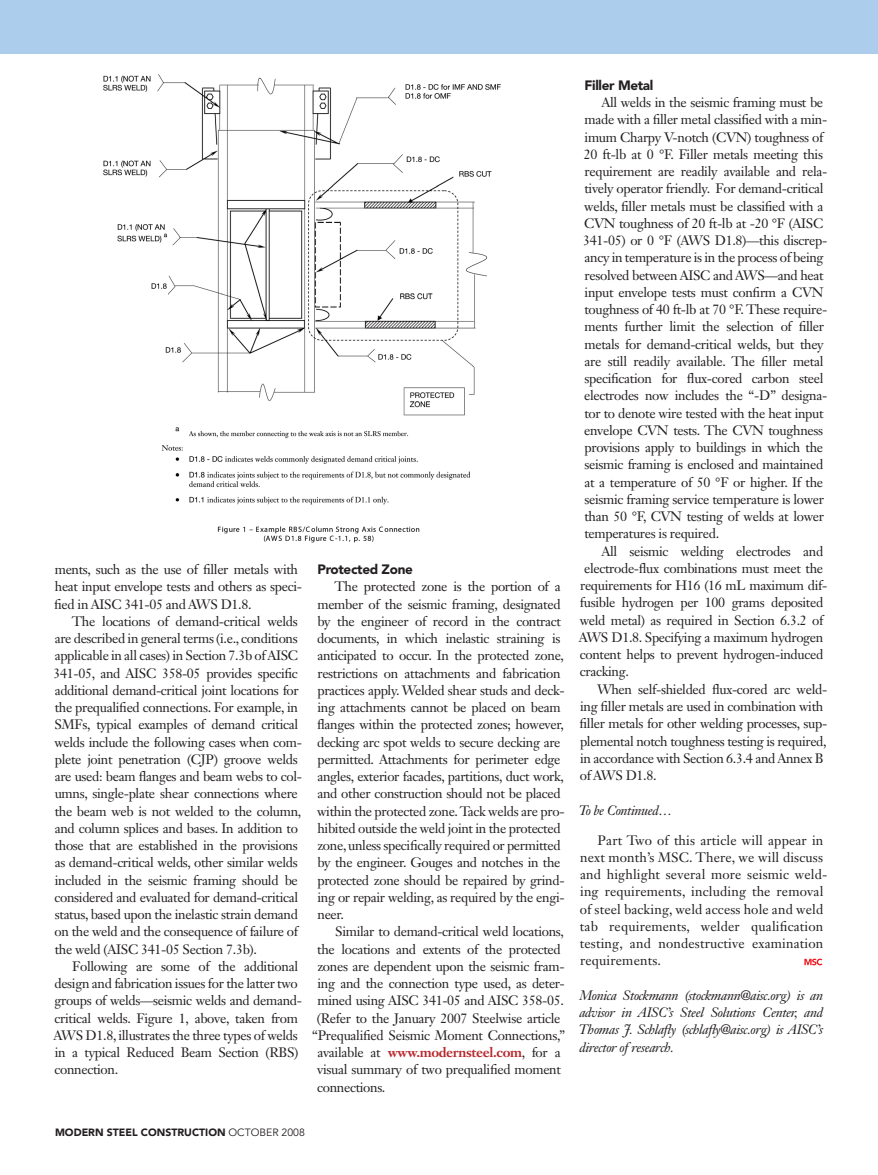
<style>
.page{position:relative;width:878px;height:1175px;background:#fff}
.page>*{position:absolute;margin:0;border:0;box-sizing:border-box;transform-origin:0 0}
.E_Article_Text{font:13.5px/17.2px "Janson Text LT Std";letter-spacing:-.025em;color:#231f20}
.E_Article_Text-2{font:13.5px/17.2px "Janson Text LT Std";letter-spacing:.01em;color:#231f20}
.E_Author_Bio{font:italic 13.5px/17.2px "Janson Text LT Std";letter-spacing:-.025em;color:#231f20;text-align:justify}
.E_Article_Text-3{font:700 13.5px "Janson Text LT Std";letter-spacing:-.025em;color:#b7282e}
.E_Article_Subheads{font:900 13.5px "Avenir LT Std";letter-spacing:-.025em;color:#231f20}
.t1{font:900 10.5px "Avenir LT Std";color:#231f20}
.s1{font-weight:400;color:#231f20}
.s2{font-weight:400}
</style>
<div class="page">
<div style="left:0;top:0;width:878px;height:53px;background:#accdeb"></div>
<svg style="left:804px;top:958px;width:18px;height:7px"></svg>
<img style="left:104px;top:74px;width:397px;height:469px">
<p class="E_Article_Text" style="left:54px;top:560px;width:249px">ments, such as the use of filler metals with heat input envelope tests and others as speci&shy;fied in AISC 341-05 and AWS D1.8.</p>
<p class="E_Article_Text" style="left:53px;top:612px;width:250px;text-indent:18px">The locations of demand-critical welds are described in general terms (i.e., conditions applicable in all cases) in Section 7.3b of AISC 341-05, and AISC 358-05 provides specific additional demand-critical joint locations for the prequalified connections. For example, in SMFs, typical examples of demand critical welds include the following cases when com&shy;plete joint penetration (CJP) groove welds are used: beam flanges and beam webs to col&shy;umns, single-plate shear connections where the beam web is not welded to the column, and column splices and bases. In addition to those that are established in the provisions as demand-critical welds, other similar welds included in the seismic framing should be considered and evaluated for demand-critical status, based upon the inelastic strain demand on the weld and the consequence of failure of the weld (AISC 341-05 Section 7.3b).</p>
<p class="E_Article_Text" style="left:54px;top:957px;width:250px;text-indent:19px">Following are some of the additional design and fabrication issues for the latter two groups of welds—seismic welds and demand&shy;critical welds. Figure 1, above, taken from AWS D1.8, illustrates the three types of welds in a typical Reduced Beam Section (RBS) connection.</p>
<p class="E_Article_Subheads" style="left:317px;top:561px;width:97px">Protected Zone</p>
<p class="E_Article_Text" style="left:317px;top:578px;width:249px;text-indent:17px">The protected zone is the portion of a member of the seismic framing, designated by the engineer of record in the contract documents, in which inelastic straining is anticipated to occur. In the protected zone, restrictions on attachments and fabrication practices apply. Welded shear studs and deck&shy;ing attachments cannot be placed on beam flanges within the protected zones; however, decking arc spot welds to secure decking are permitted. Attachments for perimeter edge angles, exterior facades, partitions, duct work, and other construction should not be placed within the protected zone. Tack welds are pro&shy;hibited outside the weld joint in the protected zone, unless specifically required or permitted by the engineer. Gouges and notches in the protected zone should be repaired by grind&shy;ing or repair welding, as required by the engi&shy;neer.</p>
<p class="E_Article_Text" style="left:335px;top:923px;width:230px">Similar to demand-critical weld locations,</p>
<p class="E_Article_Text" style="left:317px;top:940px;width:245px">the locations and extents of the protected</p>
<p class="E_Article_Text" style="left:317px;top:957px;width:249px">zones are dependent upon the seismic fram-</p>
<p class="E_Article_Text" style="left:317px;top:974px;width:249px">ing and the connection type used, as deter-</p>
<p class="E_Article_Text" style="left:317px;top:992px;width:248px">mined using AISC 341-05 and AISC 358-05.</p>
<p class="E_Article_Text" style="left:317px;top:1009px;width:245px">(Refer to the January 2007 Steelwise article</p>
<p class="E_Article_Text" style="left:312px;top:1026px;width:254px">“Prequalified Seismic Moment Connections,”</p>
<p class="E_Article_Text-3" style="left:317px;top:1043px;width:245px"><span class="s1">available at</span> www.modernsteel.com<span class="s1">, for a</span></p>
<p class="E_Article_Text" style="left:317px;top:1061px;width:245px">visual summary of two prequalified moment</p>
<p class="E_Article_Text" style="left:317px;top:1078px;width:70px">connections.</p>
<p class="E_Article_Subheads" style="left:584px;top:77px;width:70px">Filler Metal</p>
<p class="E_Article_Text" style="left:583px;top:94px;width:245px;text-indent:18px">All welds in the seismic framing must be made with a filler metal classified with a min&shy;imum Charpy V-notch (CVN) toughness of 20 ft-lb at 0 °F. Filler metals meeting this requirement are readily available and rela&shy;tively operator friendly. For demand-critical welds, filler metals must be classified with a CVN toughness of 20 ft-lb at -20 °F (AISC 341-05) or 0 °F (AWS D1.8)—this discrep&shy;ancy in temperature is in the process of being resolved between AISC and AWS—and heat input envelope tests must confirm a CVN toughness of 40 ft-lb at 70 °F. These require&shy;ments further limit the selection of filler metals for demand-critical welds, but they are still readily available. The filler metal specification for flux-cored carbon steel electrodes now includes the “-D” designa&shy;tor to denote wire tested with the heat input envelope CVN tests. The CVN toughness provisions apply to buildings in which the seismic framing is enclosed and maintained at a temperature of 50 °F or higher. If the seismic framing service temperature is lower than 50 °F, CVN testing of welds at lower temperatures is required.</p>
<p class="E_Article_Text" style="left:601px;top:542px;width:223px">All seismic welding electrodes and</p>
<p class="E_Article_Text" style="left:584px;top:559px;width:240px">electrode-flux combinations must meet the</p>
<p class="E_Article_Text" style="left:580px;top:577px;width:249px">requirements for H16 (16 mL maximum dif-</p>
<p class="E_Article_Text" style="left:580px;top:594px;width:245px">fusible hydrogen per 100 grams deposited</p>
<p class="E_Article_Text" style="left:579px;top:611px;width:245px">weld metal) as required in Section 6.3.2 of</p>
<p class="E_Article_Text" style="left:579px;top:628px;width:246px">AWS D1.8. Specifying a maximum hydrogen</p>
<p class="E_Article_Text" style="left:579px;top:646px;width:245px">content helps to prevent hydrogen-induced</p>
<p class="E_Article_Text" style="left:579px;top:663px;width:51px">cracking.</p>
<p class="E_Article_Text" style="left:579px;top:680px;width:249px;text-indent:17px">When self-shielded flux-cored arc weld&shy;ing filler metals are used in combination with filler metals for other welding processes, sup&shy;plemental notch toughness testing is required, in accordance with Section 6.3.4 and Annex B of AWS D1.8.</p>
<p class="E_Author_Bio" style="left:579px;top:801px;width:95px">To be Continued…</p>
<p class="E_Article_Text-2" style="left:579px;top:831px;width:249px;text-indent:18px">Part Two of this article will appear in next month’s MSC. There, we will discuss and highlight several more seismic weld&shy;ing requirements, including the removal of steel backing, weld access hole and weld tab requirements, welder qualification testing, and nondestructive examination requirements.</p>
<p class="E_Author_Bio" style="left:579px;top:986px;width:246px">Monica Stockmann (stockmann@aisc.org) is an advisor in AISC’s Steel Solutions Center, and Thomas J. Schlafly (schlafly@aisc.org) is AISC’s director of research.</p>
<p class="t1" style="left:55px;top:1125px;width:251px">MODERN STEEL CONSTRUCTION <span class="s2">OCTOBER 2008</span></p>
</div>
